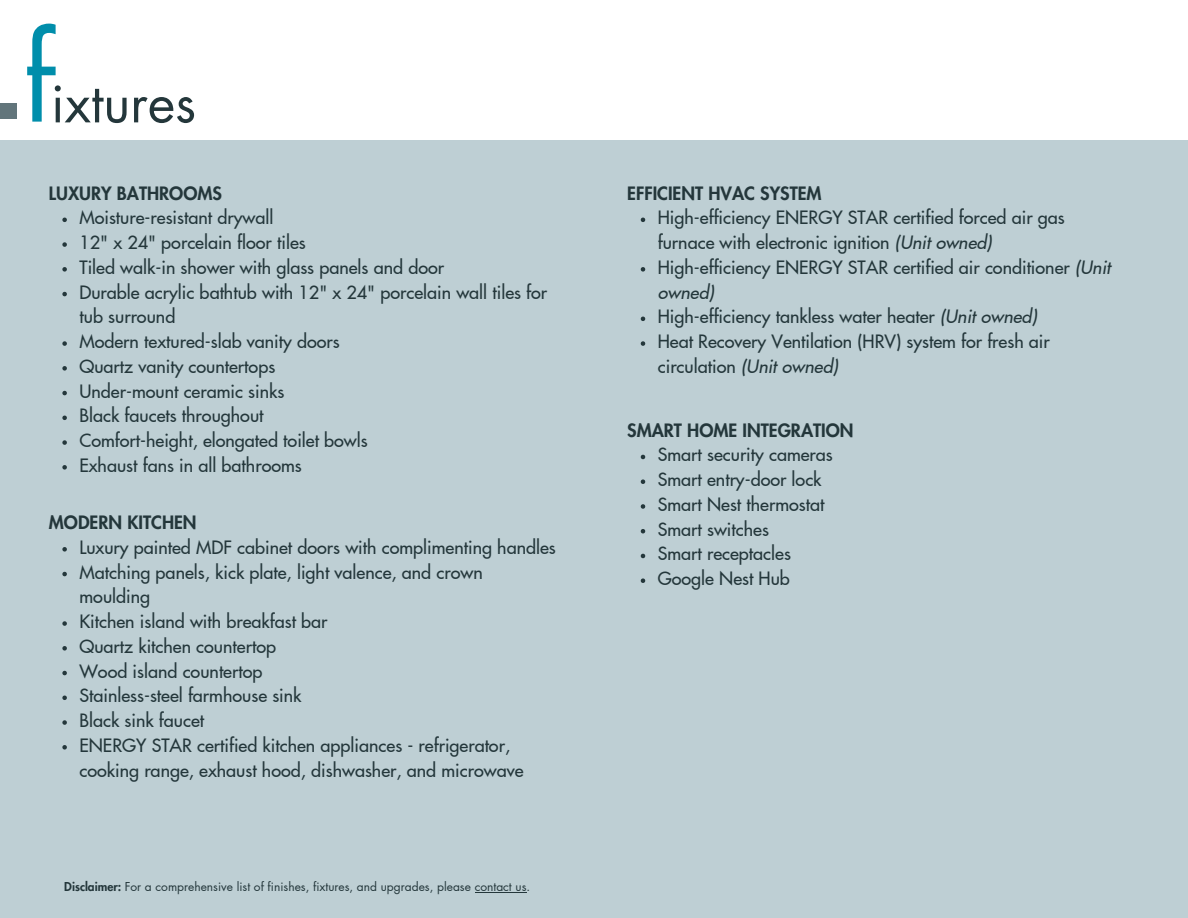
<style>
.page{position:relative;width:1188px;height:918px;background:#becfd4}
.page>*{position:absolute;margin:0;border:0;box-sizing:border-box;transform-origin:0 0}
.t1{font:117px "Futura LT Pro";color:#008eab}
.t2{font:52.5px "Futura LT Pro";color:#24373b}
.t3{font:500 18px/24.8px "Futura LT Pro";color:#24373b}
.t4{font:800 18px "Futura LT Pro";color:#24373b}
.t5{font:12px "Futura LT Pro";color:#24373b}
.s1{font-weight:800}
.s2{font-style:italic}
</style>
<div class="page">
<div style="left:0;top:0;width:1188px;height:140px;background:#fff"></div>
<div style="left:0;top:103px;width:17px;height:16px;background:#62757b"></div>
<svg style="left:62px;top:218px;width:5px;height:4px"></svg>
<svg style="left:62px;top:242px;width:5px;height:5px"></svg>
<svg style="left:62px;top:267px;width:5px;height:5px"></svg>
<svg style="left:62px;top:292px;width:5px;height:4px"></svg>
<svg style="left:62px;top:341px;width:5px;height:5px"></svg>
<svg style="left:62px;top:366px;width:5px;height:5px"></svg>
<svg style="left:62px;top:391px;width:5px;height:4px"></svg>
<svg style="left:62px;top:416px;width:5px;height:4px"></svg>
<svg style="left:62px;top:440px;width:5px;height:5px"></svg>
<svg style="left:62px;top:465px;width:5px;height:5px"></svg>
<svg style="left:62px;top:547px;width:5px;height:5px"></svg>
<svg style="left:62px;top:572px;width:5px;height:4px"></svg>
<svg style="left:62px;top:621px;width:5px;height:5px"></svg>
<svg style="left:62px;top:646px;width:5px;height:5px"></svg>
<svg style="left:62px;top:671px;width:5px;height:4px"></svg>
<svg style="left:62px;top:696px;width:5px;height:4px"></svg>
<svg style="left:62px;top:720px;width:5px;height:5px"></svg>
<svg style="left:62px;top:745px;width:5px;height:5px"></svg>
<svg style="left:641px;top:218px;width:4px;height:4px"></svg>
<svg style="left:641px;top:267px;width:4px;height:5px"></svg>
<svg style="left:641px;top:317px;width:4px;height:4px"></svg>
<svg style="left:641px;top:341px;width:4px;height:5px"></svg>
<svg style="left:641px;top:455px;width:4px;height:4px"></svg>
<svg style="left:641px;top:479px;width:4px;height:5px"></svg>
<svg style="left:641px;top:504px;width:4px;height:5px"></svg>
<svg style="left:641px;top:529px;width:4px;height:4px"></svg>
<svg style="left:641px;top:554px;width:4px;height:4px"></svg>
<svg style="left:641px;top:578px;width:4px;height:5px"></svg>
<hr style="left:475px;top:892px;width:51px;height:1px;background:#24373b">
<h1 class="t1" style="left:23px;top:25px;width:34px">f</h1>
<h2 class="t2" style="left:51px;top:79px;width:147px">ixtures</h2>
<p class="t4" style="left:49px;top:185px;width:175px">LUXURY BATHROOMS</p>
<p class="t3" style="left:79px;top:206px;width:469px">Moisture-resistant drywall<br>12" x 24" porcelain floor tiles<br>Tiled walk-in shower with glass panels and door<br>Durable acrylic bathtub with 12" x 24" porcelain wall tiles for tub surround<br>Modern textured-slab vanity doors<br>Quartz vanity countertops<br>Under-mount ceramic sinks<br>Black faucets throughout<br>Comfort-height, elongated toilet bowls<br>Exhaust fans in all bathrooms</p>
<p class="t4" style="left:49px;top:514px;width:149px">MODERN KITCHEN</p>
<p class="t3" style="left:79px;top:536px;width:478px">Luxury painted MDF cabinet doors with complimenting handles Matching panels, kick plate, light valence, and crown moulding<br>Kitchen island with breakfast bar<br>Quartz kitchen countertop<br>Wood island countertop<br>Stainless-steel farmhouse sink<br>Black sink faucet<br>ENERGY STAR certified kitchen appliances - refrigerator, cooking range, exhaust hood, dishwasher, and microwave</p>
<p class="t5" style="left:64px;top:881px;width:467px"><span class="s1">Disclaimer:</span> For a comprehensive list of finishes, fixtures, and upgrades, please contact us.</p>
<p class="t4" style="left:627px;top:185px;width:196px">EFFICIENT HVAC SYSTEM</p>
<p class="t3" style="left:658px;top:206px;width:454px">High-efficiency ENERGY STAR certified forced air gas furnace with electronic ignition <span class="s2">(Unit owned)<br></span>High-efficiency ENERGY STAR certified air conditioner <span class="s2">(Unit owned)<br></span>High-efficiency tankless water heater <span class="s2">(Unit owned)<br></span>Heat Recovery Ventilation (HRV) system for fresh air circulation <span class="s2">(Unit owned)</span></p>
<p class="t4" style="left:627px;top:422px;width:228px">SMART HOME INTEGRATION</p>
<p class="t3" style="left:658px;top:443px;width:177px">Smart security cameras<br>Smart entry-door lock<br>Smart Nest thermostat<br>Smart switches<br>Smart receptacles<br>Google Nest Hub</p>
</div>
